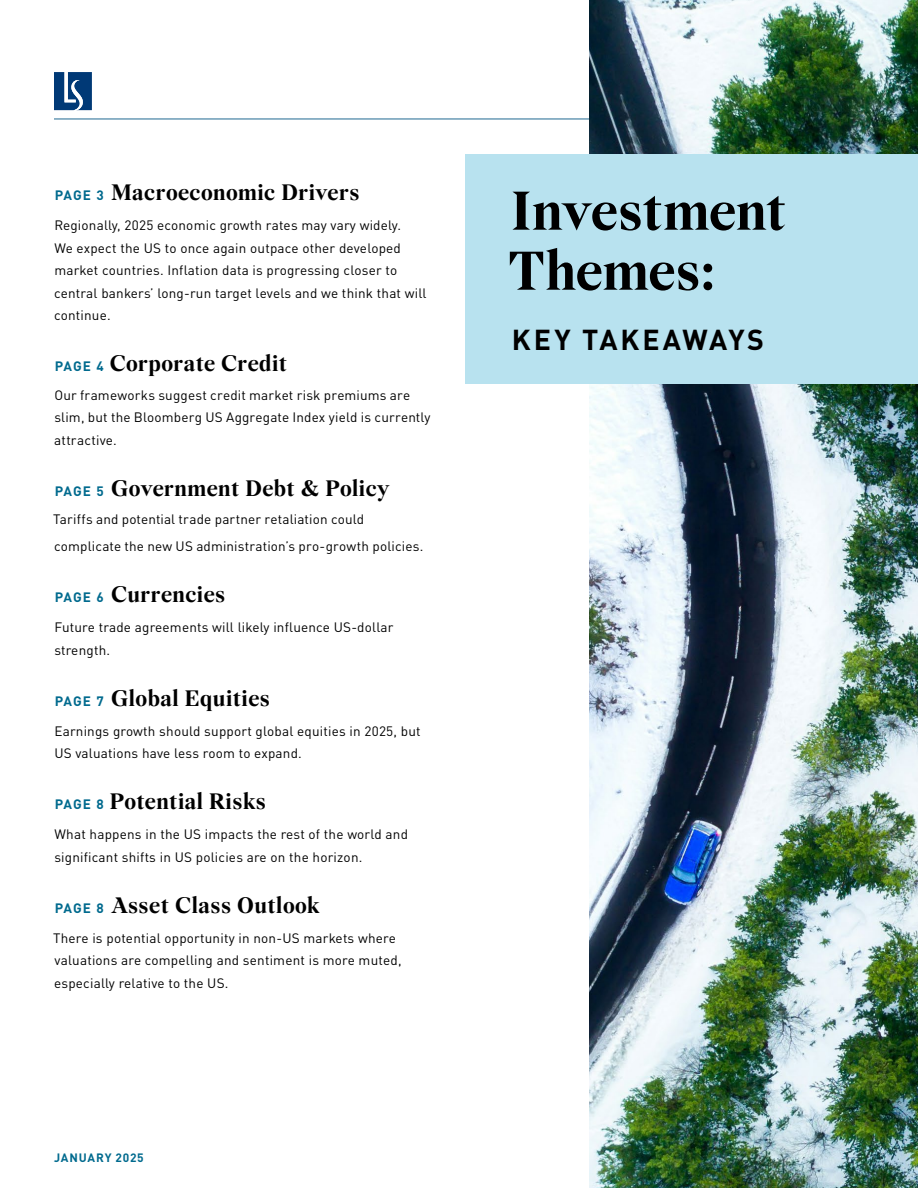
<style>
.page{position:relative;width:918px;height:1188px;background:#fff}
.page>*{position:absolute;margin:0;border:0;box-sizing:border-box;transform-origin:0 0}
.t1{font:700 58.5px/60px "Wremena";letter-spacing:-.005em;color:#000}
.t2{font:700 28.5px "DINOT";letter-spacing:.095em;color:#000}
.t3{font:700 24px "Wremena";letter-spacing:.015em;color:#000}
.t4{font:13.5px/22.5px "DINOT";letter-spacing:.015em;color:#000}
.t5{font:700 12px "DINOT";letter-spacing:.06em;color:#006a8e}
.s1{font-family:"DINOT";font-size:13.5px;color:#006a8e}
</style>
<div class="page">
<hr style="left:54px;top:118px;width:810px;height:2px;background:#6a9bb6">
<svg style="left:54px;top:72px;width:38px;height:38px"></svg>
<img style="left:590px;top:0;width:328px;height:1188px">
<div style="left:465px;top:154px;width:453px;height:230px;background:#b8e2ef"></div>
<h3 class="t3" style="left:55px;top:179px;width:306px"><span class="s1">PAGE 3</span> Macroeconomic Drivers</h3>
<p class="t4" style="left:54px;top:214px;width:374px">Regionally, 2025 economic growth rates may vary widely.<br>We expect the US to once again outpace other developed market countries. Inflation data is progressing closer to central bankers’ long-run target levels and we think that will continue.</p>
<h3 class="t3" style="left:55px;top:350px;width:234px"><span class="s1">PAGE 4</span> Corporate Credit</h3>
<p class="t4" style="left:54px;top:383px;width:378px">Our frameworks suggest credit market risk premiums are slim, but the Bloomberg US Aggregate Index yield is currently attractive.</p>
<h3 class="t3" style="left:55px;top:474px;width:337px"><span class="s1">PAGE 5</span> Government Debt &amp; Policy</h3>
<p class="t4" style="left:53px;top:506px;width:372px;line-height:27px">Tariffs and potential trade partner retaliation could complicate the new US administration’s pro-growth policies.</p>
<h3 class="t3" style="left:55px;top:581px;width:172px"><span class="s1">PAGE 6</span> Currencies</h3>
<p class="t4" style="left:54px;top:616px;width:341px">Future trade agreements will likely influence US-dollar strength.</p>
<h3 class="t3" style="left:55px;top:684px;width:217px"><span class="s1">PAGE 7</span> Global Equities</h3>
<p class="t4" style="left:54px;top:719px;width:368px">Earnings growth should support global equities in 2025, but<br>US valuations have less room to expand.</p>
<h3 class="t3" style="left:55px;top:788px;width:213px"><span class="s1">PAGE 8</span> Potential Risks</h3>
<p class="t4" style="left:54px;top:823px;width:355px">What happens in the US impacts the rest of the world and significant shifts in US policies are on the horizon.</p>
<h3 class="t3" style="left:55px;top:891px;width:267px"><span class="s1">PAGE 8</span> Asset Class Outlook</h3>
<p class="t4" style="left:53px;top:926px;width:350px">There is potential opportunity in non-US markets where valuations are compelling and sentiment is more muted, especially relative to the US.</p>
<p class="t5" style="left:54px;top:1150px;width:91px">JANUARY 2025</p>
<h1 class="t1" style="left:507px;top:182px;width:281px">Investment<br>Themes:</h1>
<h2 class="t2" style="left:512px;top:321px;width:254px">KEY TAKEAWAYS</h2>
</div>
